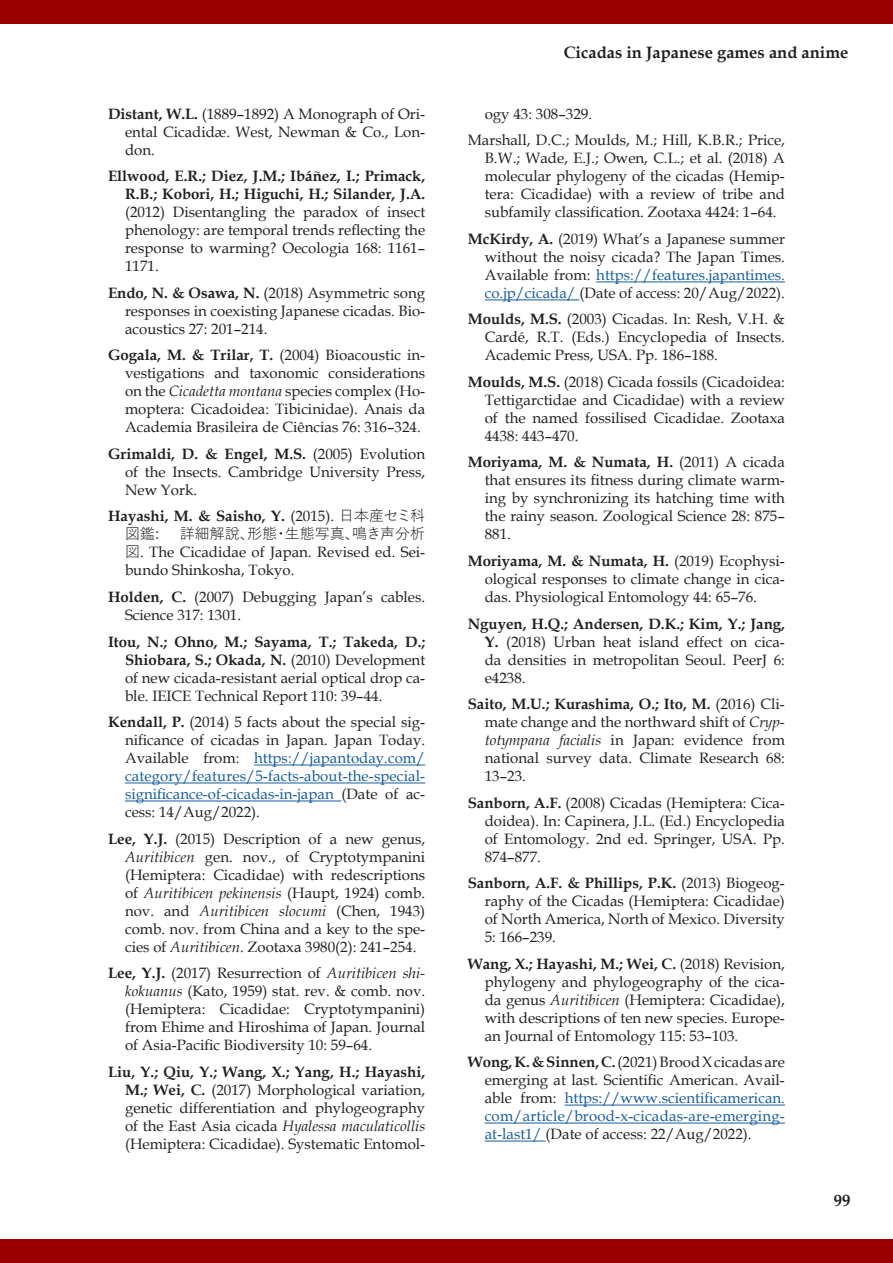
<style>
.page{position:relative;width:893px;height:1263px;background:#fff}
.page>*{position:absolute;margin:0;border:0;box-sizing:border-box;transform-origin:0 0}
.t1{font:700 16.5px "Book Antiqua";color:#231f20}
.References{font:15px/18px "Book Antiqua";color:#231f20;text-align:justify}
.References-2{font:700 15px/18px "Book Antiqua";color:#231f20}
.s1{font-weight:700}
.s2{font-style:italic}
.s3{font-weight:400}
.s4{font-family:"Yu Gothic";font-weight:400}
.s5{font-family:"Yu Gothic"}
.s6{color:#175d9e}
</style>
<div class="page">
<div style="left:0;top:0;width:893px;height:23px;background:#900"></div>
<div style="left:0;top:1240px;width:893px;height:23px;background:#900"></div>
<hr style="left:254px;top:764px;width:171px;height:1px;background:#175d9e">
<hr style="left:125px;top:782px;width:300px;height:1px;background:#175d9e">
<hr style="left:125px;top:800px;width:216px;height:1px;background:#175d9e">
<hr style="left:596px;top:281px;width:189px;height:1px;background:#175d9e">
<hr style="left:485px;top:299px;width:94px;height:1px;background:#175d9e">
<hr style="left:565px;top:1104px;width:220px;height:1px;background:#175d9e">
<hr style="left:485px;top:1122px;width:300px;height:1px;background:#175d9e">
<hr style="left:485px;top:1140px;width:61px;height:1px;background:#175d9e">
<p class="References" style="left:125px;top:104px;width:302px;text-indent:-17px"><span class="s1">Distant, W.L.</span> (1889–1892) A Monograph of Ori&shy;ental Cicadidæ. West, Newman &amp; Co., Lon&shy;don.</p>
<p class="References" style="left:125px;top:167px;width:302px;text-indent:-17px"><span class="s1">Ellwood, E.R.; Diez, J.M.; Ibáñez, I.; Primack, R.B.; Kobori, H.; Higuchi, H.; Silander, J.A. </span>(2012) Disentangling the paradox of insect phenology: are temporal trends reflecting the response to warming? Oecologia 168: 1161– 1171.</p>
<p class="References" style="left:125px;top:283px;width:302px;text-indent:-17px"><span class="s1">Endo, N. &amp; Osawa, N.</span> (2018) Asymmetric song responses in coexisting Japanese cicadas. Bio&shy;acoustics 27: 201–214.</p>
<p class="References" style="left:125px;top:346px;width:302px;text-indent:-17px"><span class="s1">Gogala, M. &amp; Trilar, T.</span> (2004) Bioacoustic in&shy;vestigations and taxonomic considerations on the <span class="s2">Cicadetta montana</span> species complex (Ho&shy;moptera: Cicadoidea: Tibicinidae). Anais da Academia Brasileira de Ciências 76: 316–324.</p>
<p class="References" style="left:125px;top:444px;width:302px;text-indent:-17px"><span class="s1">Grimaldi, D. &amp; Engel, M.S.</span> (2005) Evolution of the Insects. Cambridge University Press, New York.</p>
<p class="References-2" style="left:125px;top:507px;width:302px;text-indent:-17px">Hayashi, M. &amp; Saisho, Y. <span class="s3">(2015).</span> <span class="s4">日本産セミ科図鑑:</span></p>
<p class="References" style="left:125px;top:525px;width:302px;text-indent:55px"><span class="s5">詳細解說、形態・生態写真、鳴き声分析図</span>. The Cicadidae of Japan. Revised ed. Sei&shy;bundo Shinkosha, Tokyo.</p>
<p class="References" style="left:125px;top:587px;width:302px;text-indent:-17px"><span class="s1">Holden, C.</span> (2007) Debugging Japan’s cables.<br>Science 317: 1301.</p>
<p class="References" style="left:125px;top:632px;width:302px;text-indent:-17px"><span class="s1">Itou, N.; Ohno, M.; Sayama, T.; Takeda, D.; Shiobara, S.; Okada, N.</span> (2010) Development of new cicada-resistant aerial optical drop ca&shy;ble. IEICE Technical Report 110: 39–44.</p>
<p class="References" style="left:125px;top:712px;width:302px;text-indent:-17px"><span class="s1">Kendall, P.</span> (2014) 5 facts about the special sig&shy;nificance of cicadas in Japan. Japan Today.<br>Available from: <span class="s6">https://japantoday.com/ category/features/5-facts-about-the-special&shy;significance-of-cicadas-in-japan</span> (Date of ac&shy;cess: 14/Aug/2022).</p>
<p class="References" style="left:125px;top:829px;width:302px;text-indent:-17px"><span class="s1">Lee, Y.J.</span> (2015) Description of a new genus, <span class="s2">Auritibicen</span> gen. nov., of Cryptotympanini (Hemiptera: Cicadidae) with redescriptions of <span class="s2">Auritibicen pekinensis</span> (Haupt, 1924) comb. nov. and <span class="s2">Auritibicen slocumi</span> (Chen, 1943) comb. nov. from China and a key to the spe&shy;cies of <span class="s2">Auritibicen</span>. Zootaxa 3980(2): 241–254.</p>
<p class="References" style="left:125px;top:963px;width:302px;text-indent:-17px"><span class="s1">Lee, Y.J.</span> (2017) Resurrection of <span class="s2">Auritibicen shi&shy;kokuanus</span> (Kato, 1959) stat. rev. &amp; comb. nov. (Hemiptera: Cicadidae: Cryptotympanini) from Ehime and Hiroshima of Japan. Journal of Asia-Pacific Biodiversity 10: 59–64.</p>
<p class="References" style="left:125px;top:1062px;width:302px;text-indent:-17px"><span class="s1">Liu, Y.; Qiu, Y.; Wang, X.; Yang, H.; Hayashi, M.; Wei, C.</span> (2017) Morphological variation, genetic differentiation and phylogeography of the East Asia cicada <span class="s2">Hyalessa maculaticollis </span>(Hemiptera: Cicadidae). Systematic Entomol-</p>
<p class="t1" style="left:564px;top:41px;width:286px">Cicadas in Japanese games and anime</p>
<p class="References" style="left:485px;top:104px;width:109px">ogy 43: 308–329.</p>
<p class="References" style="left:485px;top:131px;width:302px;text-indent:-17px">Marshall, D.C.; Moulds, M.; Hill, K.B.R.; Price, B.W.; Wade, E.J.; Owen, C.L.; et al. (2018) A molecular phylogeny of the cicadas (Hemip&shy;tera: Cicadidae) with a review of tribe and subfamily classification. Zootaxa 4424: 1–64.</p>
<p class="References" style="left:485px;top:229px;width:302px;text-indent:-17px"><span class="s1">McKirdy, A.</span> (2019) What’s a Japanese summer without the noisy cicada? The Japan Times.<br>Available from: <span class="s6">https://features.japantimes. co.jp/cicada/</span> (Date of access: 20/Aug/2022).</p>
<p class="References" style="left:485px;top:310px;width:302px;text-indent:-17px"><span class="s1">Moulds, M.S.</span> (2003) Cicadas. In: Resh, V.H. &amp; Cardé, R.T. (Eds.) Encyclopedia of Insects.<br>Academic Press, USA. Pp. 186–188.</p>
<p class="References" style="left:485px;top:372px;width:302px;text-indent:-17px"><span class="s1">Moulds, M.S.</span> (2018) Cicada fossils (Cicadoidea:<br>Tettigarctidae and Cicadidae) with a review of the named fossilised Cicadidae. Zootaxa 4438: 443–470.</p>
<p class="References" style="left:485px;top:453px;width:302px;text-indent:-17px"><span class="s1">Moriyama, M. &amp; Numata, H.</span> (2011) A cicada that ensures its fitness during climate warm&shy;ing by synchronizing its hatching time with the rainy season. Zoological Science 28: 875– 881.</p>
<p class="References" style="left:485px;top:551px;width:302px;text-indent:-17px"><span class="s1">Moriyama, M. &amp; Numata, H.</span> (2019) Ecophysi&shy;ological responses to climate change in cica&shy;das. Physiological Entomology 44: 65–76.</p>
<p class="References" style="left:485px;top:614px;width:302px;text-indent:-17px"><span class="s1">Nguyen, H.Q.; Andersen, D.K.; Kim, Y.; Jang, Y.</span> (2018) Urban heat island effect on cica&shy;da densities in metropolitan Seoul. PeerJ 6: e4238.</p>
<p class="References" style="left:485px;top:695px;width:302px;text-indent:-17px"><span class="s1">Saito, M.U.; Kurashima, O.; Ito, M.</span> (2016) Cli&shy;mate change and the northward shift of <span class="s2">Cryp&shy;totympana facialis</span> in Japan: evidence from national survey data. Climate Research 68:<br>13–23.</p>
<p class="References" style="left:485px;top:793px;width:302px;text-indent:-17px"><span class="s1">Sanborn, A.F.</span> (2008) Cicadas (Hemiptera: Cica&shy;doidea). In: Capinera, J.L. (Ed.) Encyclopedia of Entomology. 2nd ed. Springer, USA. Pp.<br>874–877.</p>
<p class="References" style="left:485px;top:874px;width:302px;text-indent:-17px"><span class="s1">Sanborn, A.F. &amp; Phillips, P.K.</span> (2013) Biogeog&shy;raphy of the Cicadas (Hemiptera: Cicadidae) of North America, North of Mexico. Diversity 5: 166–239.</p>
<p class="References" style="left:485px;top:954px;width:302px;text-indent:-17px"><span class="s1">Wang, X.; Hayashi, M.; Wei, C.</span> (2018) Revision, phylogeny and phylogeography of the cica&shy;da genus <span class="s2">Auritibicen</span> (Hemiptera: Cicadidae), with descriptions of ten new species. Europe&shy;an Journal of Entomology 115: 53–103.</p>
<p class="References" style="left:485px;top:1053px;width:302px;text-indent:-17px"><span class="s1">Wong, K. &amp; Sinnen, C.</span> (2021) Brood X cicadas are emerging at last. Scientific American. Avail&shy;able from: <span class="s6">https://www.scientificamerican. com/article/brood-x-cicadas-are-emerging&shy;at-last1/</span> (Date of access: 22/Aug/2022).</p>
<p class="t1" style="left:834px;top:1189px;width:18px">99</p>
</div>
